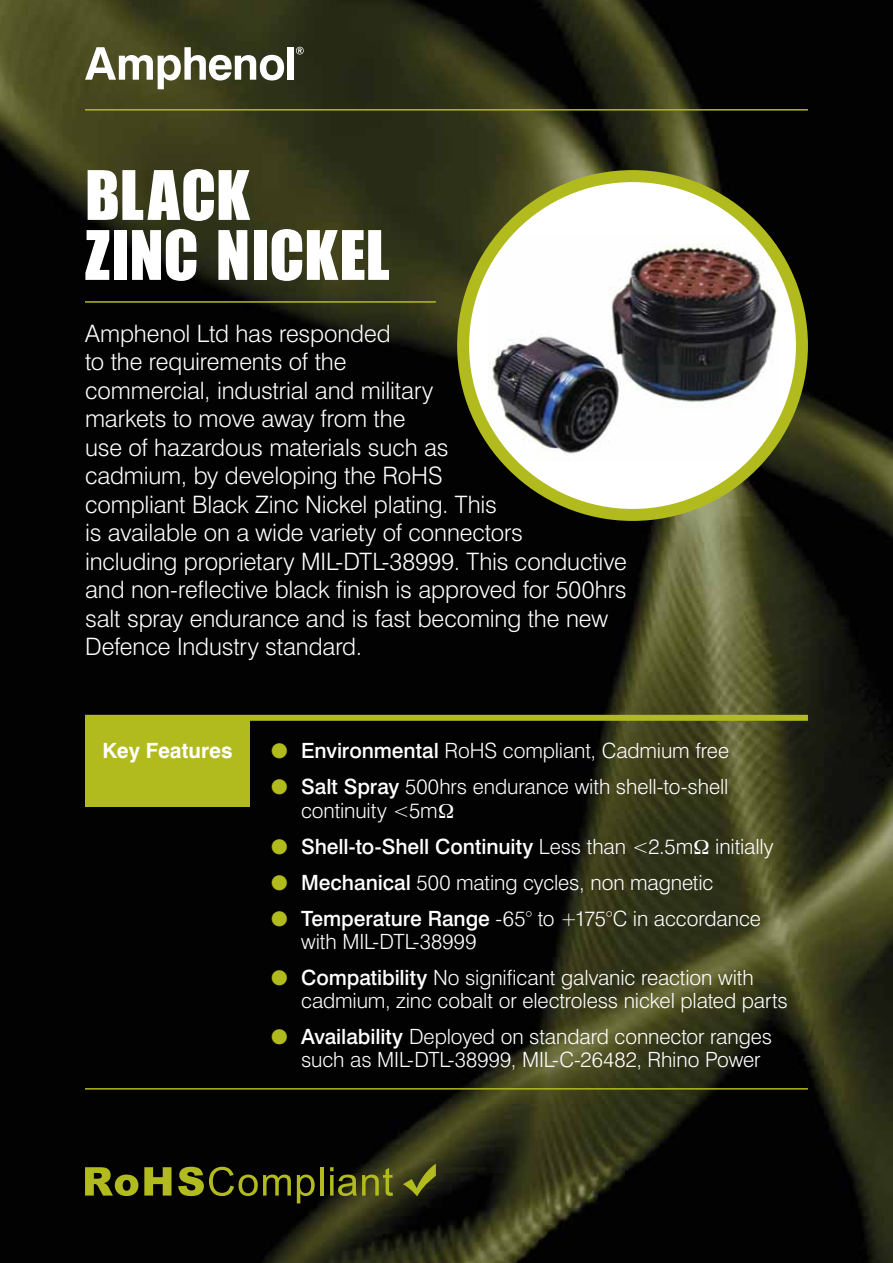
<style>
.page{position:relative;width:893px;height:1263px;background:#fff}
.page>*{position:absolute;margin:0;border:0;box-sizing:border-box;transform-origin:0 0}
.t1{font:63px/60px "Impact";color:#fff}
.t2{font:300 24px/28.5px "Swiss 721 BT";letter-spacing:-.005em;color:#fff}
.t3{font:300 21px/23.2px "Swiss 721 BT";letter-spacing:-.005em;color:#fff}
.t4{font:500 21px "Swiss 721 BT";letter-spacing:-.005em;color:#fff}
.t5{font:700 21px "Swiss 721 BT";color:#fff}
.s1{color:#b2bb1e}
.s2{font-weight:500}
.s3{font-weight:300}
</style>
<div class="page">
<img style="left:0;top:0;width:893px;height:1263px">
<div style="left:85px;top:715px;width:723px;height:6px;background:#b2bb1e"></div>
<hr style="left:85px;top:1088px;width:723px;height:1px;background:#b2bb1e">
<div style="left:85px;top:718px;width:165px;height:89px;background:#b2bb1e"></div>
<svg style="left:463px;top:176px;width:339px;height:339px"></svg>
<img style="left:488px;top:235px;width:289px;height:226px">
<div style="left:457px;top:170px;width:351px;height:351px;border:12px solid #b2bb1e;border-radius:50%"></div>
<hr style="left:85px;top:301px;width:351px;height:2px;background:#b2bb1e">
<svg style="left:85px;top:1167px;width:53px;height:29px;background:#6a6f12"></svg>
<svg style="left:144px;top:1167px;width:27px;height:28px"></svg>
<svg style="left:178px;top:1167px;width:113px;height:29px;background:#40430b"></svg>
<svg style="left:297px;top:1174px;width:18px;height:29px"></svg>
<hr style="left:320px;top:1167px;width:4px;height:28px;background:#b2bb1e">
<svg style="left:330px;top:1167px;width:63px;height:29px;background:#545816"></svg>
<svg style="left:403px;top:1164px;width:33px;height:32px"></svg>
<svg style="left:85px;top:47px;width:199px;height:42px"></svg>
<div style="left:288px;top:47px;width:6px;height:33px;background:#fff"></div>
<svg style="left:296px;top:47px;width:8px;height:8px"></svg>
<hr style="left:85px;top:109px;width:723px;height:2px;background:#b2bb1e">
<svg style="left:439px;top:803px;width:14px;height:15px"></svg>
<svg style="left:695px;top:839px;width:14px;height:15px"></svg>
<h1 class="t1" style="left:85px;top:164px;width:306px">BLACK<br>ZINC NICKEL</h1>
<p class="t2" style="left:85px;top:319px;width:543px">Amphenol Ltd has responded<br>to the requirements of the<br>commercial, industrial and military<br>markets to move away from the<br>use of hazardous materials such as<br>cadmium, by developing the RoHS<br>compliant Black Zinc Nickel plating. This<br>is available on a wide variety of connectors<br>including proprietary MIL-DTL-38999. This conductive and non-reflective black finish is approved for 500hrs salt spray endurance and is fast becoming the new Defence Industry standard.</p>
<p class="t5" style="left:102px;top:738px;width:132px">Key Features</p>
<p class="t3" style="left:271px;top:739px;width:460px"><span class="s1">●</span> <span class="s2">Environmental</span> RoHS compliant, Cadmium free</p>
<p class="t3" style="left:301px;top:775px;width:429px;text-indent:-30px"><span class="s1">●</span> <span class="s2">Salt Spray</span> 500hrs endurance with shell-to-shell continuity &lt;5m</p>
<p class="t4" style="left:271px;top:833px;width:504px"><span class="s1">●</span> Shell-to-Shell Continuity <span class="s3">Less than &lt;2.5m initially</span></p>
<p class="t3" style="left:271px;top:870px;width:444px"><span class="s1">●</span> <span class="s2">Mechanical</span> 500 mating cycles, non magnetic</p>
<p class="t3" style="left:301px;top:906px;width:461px;text-indent:-30px"><span class="s1">●</span> <span class="s2">Temperature Range</span> -65° to +175°C in accordance with MIL-DTL-38999</p>
<p class="t3" style="left:301px;top:966px;width:488px;text-indent:-30px"><span class="s1">●</span> <span class="s2">Compatibility</span> No significant galvanic reaction with cadmium, zinc cobalt or electroless nickel plated parts</p>
<p class="t3" style="left:301px;top:1025px;width:473px;text-indent:-30px"><span class="s1">●</span> <span class="s2">Availability</span> Deployed on standard connector ranges such as MIL-DTL-38999, MIL-C-26482, Rhino Power</p>
</div>
